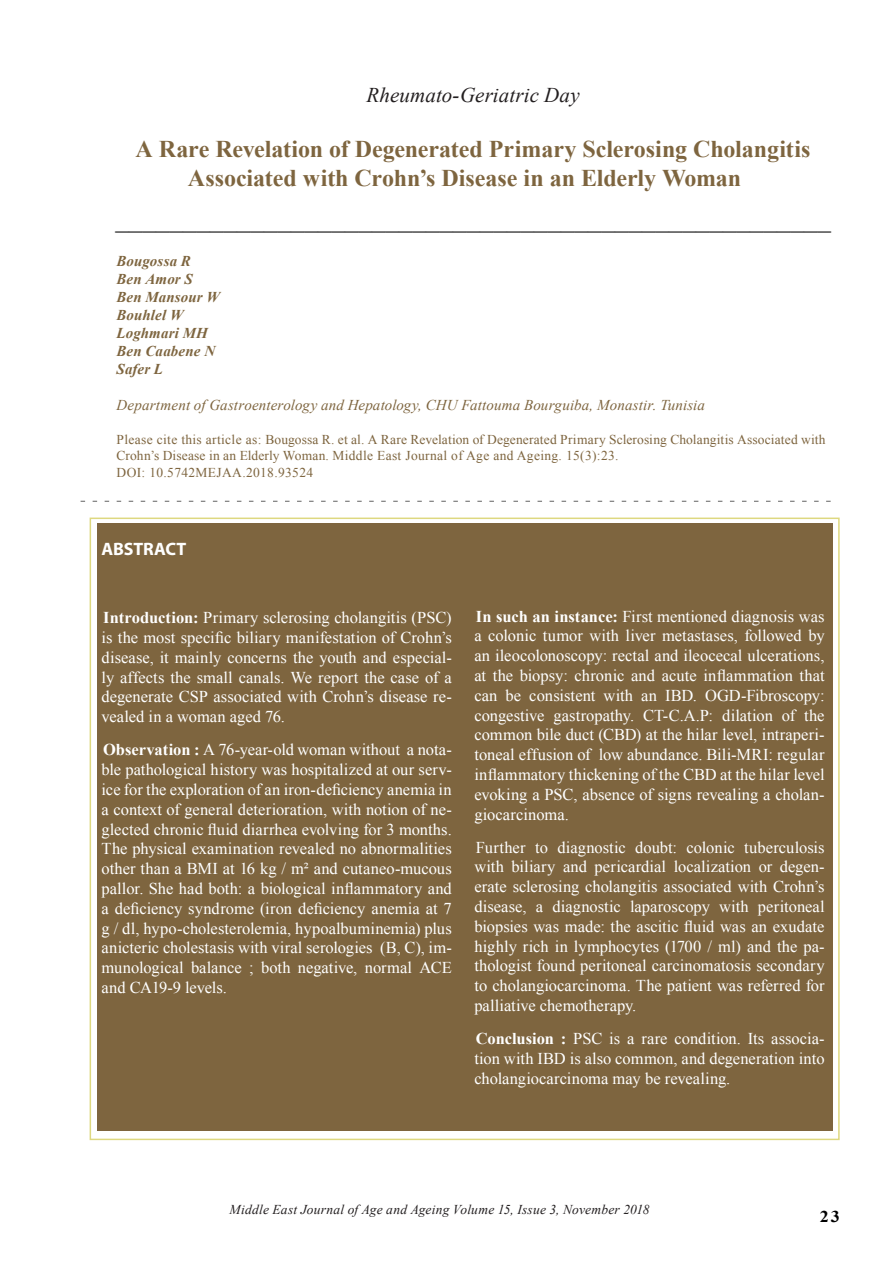
<style>
.page{position:relative;width:893px;height:1263px;background:#fff}
.page>*{position:absolute;margin:0;border:0;box-sizing:border-box;transform-origin:0 0}
.mejaa-contents{font:700 27px "Times New Roman";color:#616161}
.mejaa-contents-2{font:700 24px/28.8px "Times New Roman";letter-spacing:-.005em;color:#7e653f}
.mejaa-contents-3{font:italic 21px "Times New Roman";letter-spacing:.005em;color:#231f20}
.mejaa_subheading{font:700 18px "Myriad";letter-spacing:-.005em;color:#fff}
.mejaa_subheading-2{font:16.5px/19.8px "Times New Roman";color:#fff;text-align:justify}
.t1{font:italic 16.5px "Times New Roman";color:#000}
.t2{font:700 16.5px "Times New Roman";color:#000;scale:1.1 1}
.Author{font:italic 15px "Times New Roman";letter-spacing:.01em;color:#7e653f}
.Author-2{font:italic 700 15px/18px "Times New Roman";letter-spacing:.01em;color:#7e653f}
.Author-3{font:13.5px/16.2px "Times New Roman";letter-spacing:.025em;color:#7e653f}
.mejaa_table___figure{font:italic 13.5px "Times New Roman";letter-spacing:.015em;color:#231f20}
.s1{font-weight:700}
</style>
<div class="page">
<svg style="left:81px;top:501px;width:750px;height:1px"></svg>
<div style="left:97px;top:524px;width:735px;height:607px;background:#7e653f"></div>
<p class="mejaa-contents-3" style="left:366px;top:80px;width:215px">Rheumato-Geriatric Day</p>
<p class="mejaa-contents-2" style="left:188px;top:134px;width:624px;text-indent:-52px">A Rare Revelation of Degenerated Primary Sclerosing Cholangitis<br>Associated with Crohn’s Disease in an Elderly Woman</p>
<p class="mejaa-contents" style="left:115px;top:199px;width:717px">_____________________________________________________</p>
<p class="Author-2" style="left:117px;top:252px;width:105px">Bougossa R<br>Ben Amor S<br>Ben Mansour W<br>Bouhlel W<br>Loghmari MH<br>Ben Caabene N<br>Safer L</p>
<p class="Author" style="left:117px;top:395px;width:590px">Department of Gastroenterology and Hepatology, CHU Fattouma Bourguiba, Monastir. Tunisia</p>
<p class="Author-3" style="left:117px;top:431px;width:711px">Please cite this article as: Bougossa R. et al. A Rare Revelation of Degenerated Primary Sclerosing Cholangitis Associated with<br>Crohn’s Disease in an Elderly Woman. Middle East Journal of Age and Ageing. 15(3):23.<br>DOI: 10.5742MEJAA.2018.93524</p>
<p class="mejaa_subheading" style="left:102px;top:540px;width:86px">ABSTRACT</p>
<p class="mejaa_subheading-2" style="left:102px;top:607px;width:352px"><span class="s1">Introduction:</span> Primary sclerosing cholangitis (PSC) is the most specific biliary manifestation of Crohn’s disease, it mainly concerns the youth and especial&shy;ly affects the small canals. We report the case of a degenerate CSP associated with Crohn’s disease re&shy;vealed in a woman aged 76.</p>
<p class="mejaa_subheading-2" style="left:102px;top:740px;width:352px"><span class="s1">Observation :</span> A 76-year-old woman without a nota&shy;ble pathological history was hospitalized at our serv&shy;ice for the exploration of an iron-deficiency anemia in a context of general deterioration, with notion of ne&shy;glected chronic fluid diarrhea evolving for 3 months.<br>The physical examination revealed no abnormalities other than a BMI at 16 kg / m² and cutaneo-mucous pallor. She had both: a biological inflammatory and a deficiency syndrome (iron deficiency anemia at 7 g / dl, hypo-cholesterolemia, hypoalbuminemia) plus anicteric cholestasis with viral serologies (B, C), im&shy;munological balance ; both negative, normal ACE and CA19-9 levels.</p>
<p class="mejaa_subheading-2" style="left:474px;top:606px;width:352px"><span class="s1">In such an instance:</span> First mentioned diagnosis was a colonic tumor with liver metastases, followed by an ileocolonoscopy: rectal and ileocecal ulcerations, at the biopsy: chronic and acute inflammation that can be consistent with an IBD. OGD-Fibroscopy: congestive gastropathy. CT-C.A.P: dilation of the common bile duct (CBD) at the hilar level, intraperi&shy;toneal effusion of low abundance. Bili-MRI: regular inflammatory thickening of the CBD at the hilar level evoking a PSC, absence of signs revealing a cholan&shy;giocarcinoma.</p>
<p class="mejaa_subheading-2" style="left:474px;top:837px;width:352px">Further to diagnostic doubt: colonic tuberculosis with biliary and pericardial localization or degen&shy;erate sclerosing cholangitis associated with Crohn’s disease, a diagnostic laparoscopy with peritoneal biopsies was made: the ascitic fluid was an exudate highly rich in lymphocytes (1700 / ml) and the pa&shy;thologist found peritoneal carcinomatosis secondary to cholangiocarcinoma. The patient was referred for palliative chemotherapy.</p>
<p class="mejaa_subheading-2" style="left:474px;top:1028px;width:352px"><span class="s1">Conclusion :</span> PSC is a rare condition. Its associa&shy;tion with IBD is also common, and degeneration into cholangiocarcinoma may be revealing.</p>
<p class="mejaa_table___figure" style="left:230px;top:1200px;width:421px">Middle East Journal of Age and Ageing Volume 15, Issue 3, November 2018</p>
<p class="t1" style="left:245px;top:1205px;width:425px">Middle East Journal of Age and Ageing 2009; Volume 6, Issue 5</p>
<p class="t2" style="left:820px;top:1205px;width:20px">23</p>
</div>
